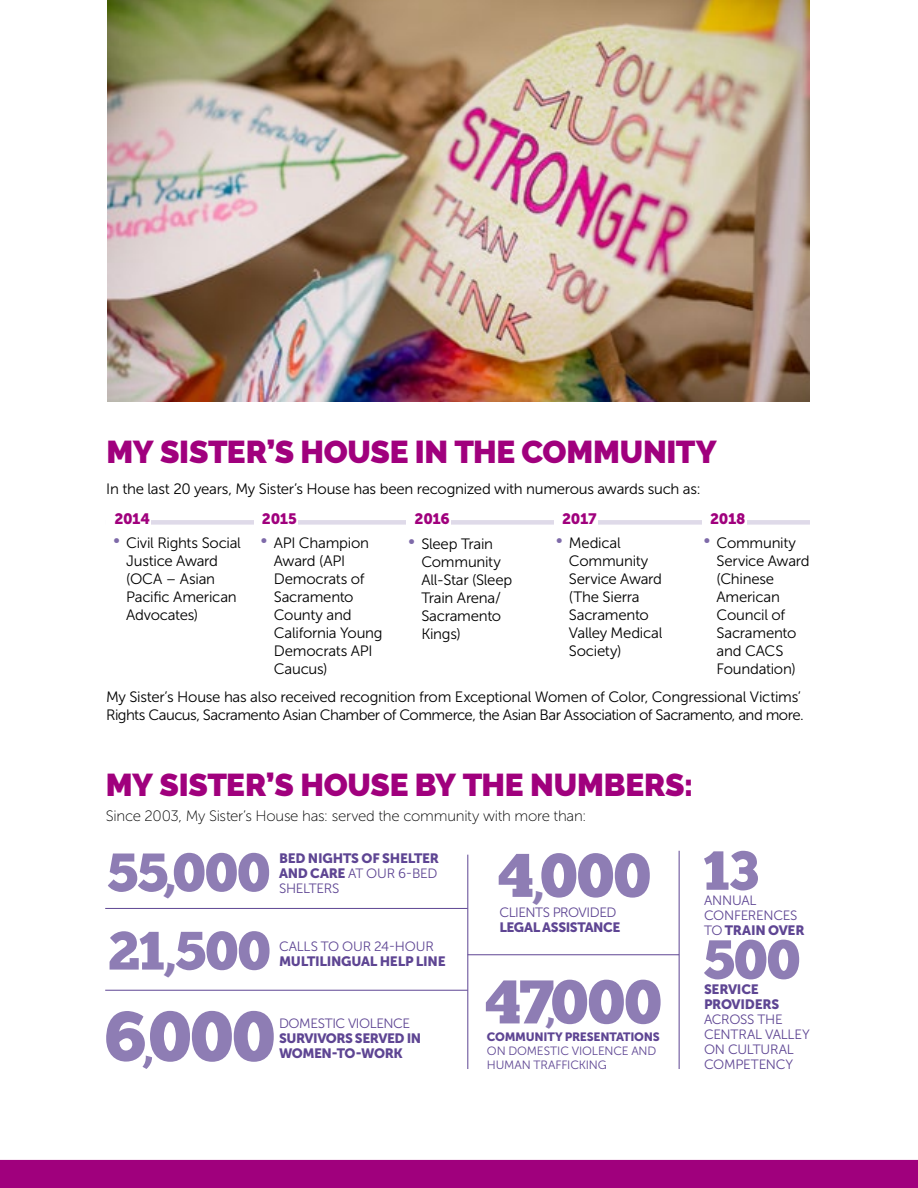
<style>
.page{position:relative;width:918px;height:1188px;background:#fff}
.page>*{position:absolute;margin:0;border:0;box-sizing:border-box;transform-origin:0 0}
.t1{font:61.5px "Chunk Five";color:#8e7db4}
.t2{font:54px "Chunk Five";letter-spacing:-.005em;color:#8e7db4}
.t3{font:900 31.5px "Raleway";letter-spacing:-.005em;color:#a0007d}
.t4{font:15px/18px "Museo Sans 300";letter-spacing:-.02em;color:#000}
.t5{font:15px "Museo Sans 100";letter-spacing:-.015em;color:#000}
.t6{font:15px "Museo Sans 900";letter-spacing:-.02em;color:#a0007d}
.t7{font:13.5px/15px "Museo Sans 300";letter-spacing:-.025em;color:#5e4593}
.t8{font:13.5px/15px "Museo Sans 900";letter-spacing:-.025em;color:#5e4593}
.t9{font:12px/13.8px "Museo Sans 300";letter-spacing:-.01em;color:#5e4593}
.t10{font:12px "Museo Sans 900";letter-spacing:-.02em;color:#5e4593}
.s1{font-family:"Raleway";font-weight:900;font-size:21px;color:#7e6aa9}
.s2{font-size:39px}
.s3{font-family:"Museo Sans 900"}
.s4{font-size:36px}
.s5{font-size:30px}
.s6{font-family:"Museo Sans 300"}
</style>
<div class="page">
<img style="left:108px;top:0;width:702px;height:402px">
<div style="left:0;top:1160px;width:918px;height:28px;background:#a0007d"></div>
<svg style="left:704px;top:940px;width:95px;height:39px"></svg>
<svg style="left:704px;top:851px;width:54px;height:39px"></svg>
<svg style="left:106px;top:1011px;width:168px;height:58px"></svg>
<div style="left:106px;top:520px;width:704px;height:5px;background:#dfdae9"></div>
<hr style="left:105px;top:908px;width:363px;height:1px;background:#5e4593">
<hr style="left:105px;top:990px;width:363px;height:1px;background:#5e4593">
<hr style="left:468px;top:955px;width:211px;height:1px;background:#5e4593">
<hr style="left:468px;top:855px;width:1px;height:214px;background:#5e4593">
<hr style="left:679px;top:851px;width:1px;height:218px;background:#5e4593">
<div style="left:702px;top:512px;width:45px;height:13px;background:#fff"></div>
<div style="left:554px;top:512px;width:44px;height:13px;background:#fff"></div>
<div style="left:407px;top:512px;width:44px;height:13px;background:#fff"></div>
<div style="left:254px;top:512px;width:44px;height:13px;background:#fff"></div>
<div style="left:106px;top:512px;width:45px;height:13px;background:#fff"></div>
<h3 class="t3" style="left:107px;top:434px;width:612px">MY SISTER’S HOUSE IN THE COMMUNITY</h3>
<p class="t4" style="left:106px;top:480px;width:596px">In the last 20 years, My Sister’s House has been recognized with numerous awards such as:</p>
<p class="t6" style="left:114px;top:510px;width:37px">2014</p>
<p class="t6" style="left:262px;top:510px;width:36px">2015</p>
<p class="t6" style="left:415px;top:510px;width:37px">2016</p>
<p class="t6" style="left:562px;top:510px;width:36px">2017</p>
<p class="t6" style="left:710px;top:510px;width:37px">2018</p>
<p class="t4" style="left:126px;top:534px;width:116px;text-indent:-14px"><span class="s1">•</span> Civil Rights Social<br>Justice Award (OCA – Asian<br>Pacific American<br>Advocates)</p>
<p class="t4" style="left:274px;top:534px;width:110px;text-indent:-14px"><span class="s1">•</span> API Champion<br>Award (API<br>Democrats of<br>Sacramento<br>County and<br>California Young<br>Democrats API<br>Caucus)</p>
<p class="t4" style="left:421px;top:535px;width:92px;text-indent:-14px"><span class="s1">•</span> Sleep Train<br>Community<br>All-Star (Sleep<br>Train Arena/<br>Sacramento<br>Kings)</p>
<p class="t4" style="left:569px;top:534px;width:95px;text-indent:-14px"><span class="s1">•</span> Medical<br>Community<br>Service Award (The Sierra<br>Sacramento<br>Valley Medical<br>Society)</p>
<p class="t4" style="left:717px;top:534px;width:95px;text-indent:-14px"><span class="s1">•</span> Community<br>Service Award (Chinese<br>American<br>Council of<br>Sacramento and CACS<br>Foundation)</p>
<p class="t4" style="left:106px;top:688px;width:699px">My Sister’s House has also received recognition from Exceptional Women of Color, Congressional Victims’<br>Rights Caucus, Sacramento Asian Chamber of Commerce, the Asian Bar Association of Sacramento, and more.</p>
<h3 class="t3" style="left:106px;top:767px;width:589px">MY SISTER’S HOUSE BY THE NUMBERS:</h3>
<p class="t5" style="left:106px;top:808px;width:482px">Since 2003, My Sister’s House has: served the community with more than:</p>
<h2 class="t2" style="left:107px;top:840px;width:164px">55<span class="s2">,</span>000</h2>
<p class="t8" style="left:279px;top:850px;width:162px">BED NIGHTS OF SHELTER</p>
<p class="t7" style="left:279px;top:866px;width:160px"><span class="s3">AND CARE</span> AT OUR 6-BED<br>SHELTERS</p>
<h2 class="t2" style="left:108px;top:919px;width:164px">21<span class="s2">,</span>500</h2>
<p class="t7" style="left:279px;top:939px;width:156px">CALLS TO OUR 24-HOUR</p>
<p class="t8" style="left:279px;top:954px;width:168px">MULTILINGUAL HELP LINE</p>
<p class="t7" style="left:279px;top:1016px;width:133px">DOMESTIC VIOLENCE</p>
<p class="t8" style="left:279px;top:1031px;width:144px">SURVIVORS SERVED IN<br>WOMEN-TO-WORK</p>
<h1 class="t1" style="left:498px;top:839px;width:154px">4<span class="s4">,</span>000</h1>
<p class="t7" style="left:499px;top:905px;width:118px">CLIENTS PROVIDED</p>
<p class="t8" style="left:499px;top:920px;width:122px">LEGAL ASSISTANCE</p>
<h1 class="t1" style="left:485px;top:965px;width:178px">47<span class="s5">,</span>000</h1>
<p class="t10" style="left:487px;top:1030px;width:174px">COMMUNITY PRESENTATIONS</p>
<p class="t9" style="left:487px;top:1044px;width:171px">ON DOMESTIC VIOLENCE AND<br>HUMAN TRAFFICKING</p>
<p class="t7" style="left:704px;top:893px;width:95px">ANNUAL<br>CONFERENCES</p>
<p class="t8" style="left:704px;top:923px;width:102px"><span class="s6">TO</span> TRAIN OVER</p>
<p class="t8" style="left:704px;top:982px;width:77px">SERVICE<br>PROVIDERS</p>
<p class="t7" style="left:704px;top:1012px;width:107px">ACROSS THE<br>CENTRAL VALLEY<br>ON CULTURAL<br>COMPETENCY</p>
</div>
